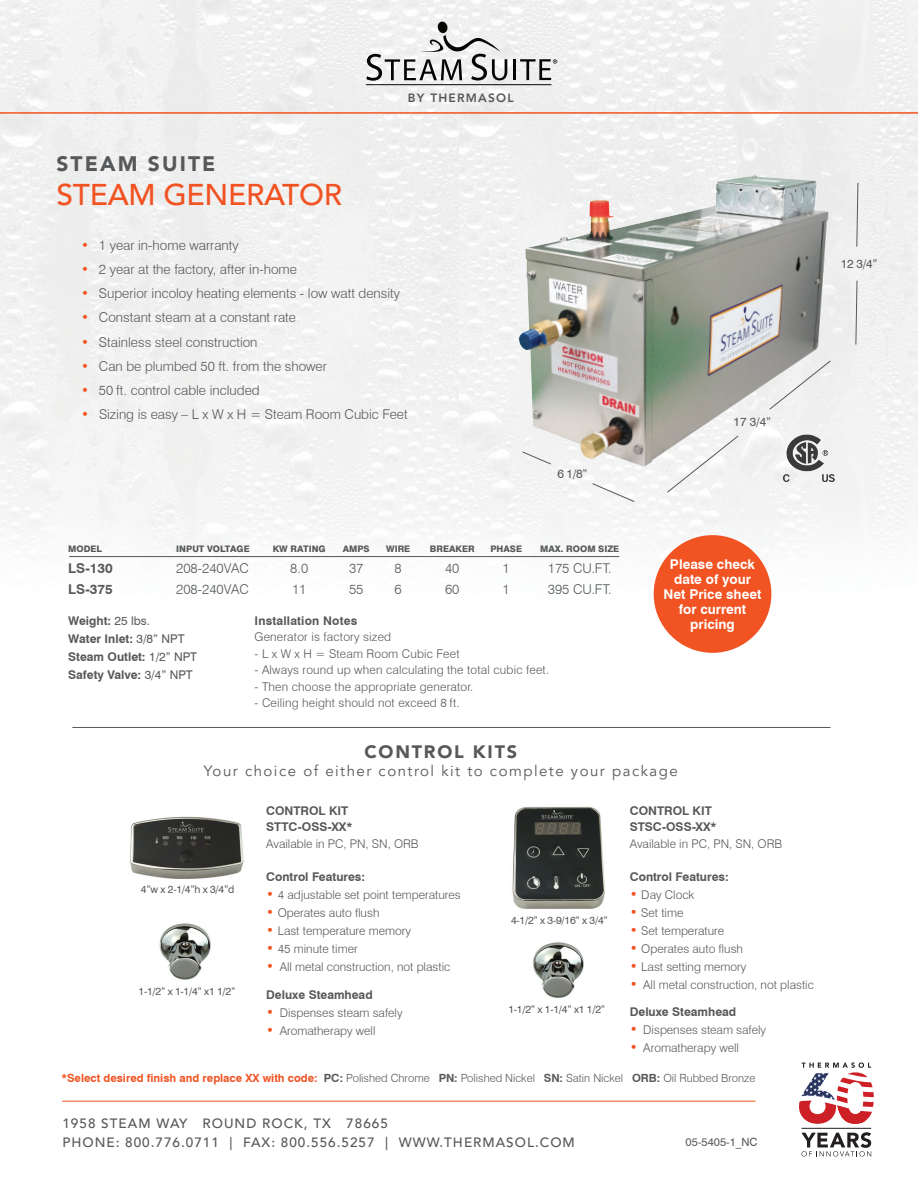
<style>
.page{position:relative;width:918px;height:1188px;background:#fff}
.page>*{position:absolute;margin:0;border:0;box-sizing:border-box;transform-origin:0 0}
.t1{font:500 30px "Avenir LT Pro";letter-spacing:-.01em;color:#f15322}
.t2{font:900 21px "Avenir LT Pro";letter-spacing:.1em;color:#57585a}
.t3{font:900 18px "Avenir LT Pro";letter-spacing:.1em;color:#57585a}
.t4{font:15px "Avenir LT Pro";letter-spacing:.1em;color:#57585a}
.Main_Bullet_Points{font:300 13.5px "Swiss 721 BT";color:#57585a}
.Mstr_Bottom_PG{font:500 13.5px "Avenir LT Pro";letter-spacing:.075em;color:#57585a}
.Mstr_Bottom_PG-2{font:300 13.5px "Swiss 721 BT";color:#57585a}
.Body{font:700 13.5px "Swiss 721 BT";color:#fff}
.Mstr_Bottom_PG-3{font:700 13.5px "Swiss 721 BT";color:#57585a}
.Bullet_Points{font:300 12px "Swiss 721 BT";color:#57585a}
.Bullet_Points-2{font:700 12px/18px "Swiss 721 BT";color:#57585a}
.t5{font:12px "Swiss 721 BT";color:#57585a}
.t6{font:800 12px "Avenir LT Pro";letter-spacing:.1em;color:#57585a}
.t7{font:300 11.25px "Swiss 721 BT";color:#57585a}
.t8{font:11.25px "Swiss 721 BT";color:#57585a}
.t9{font:10.5px "Swiss 721 BT";color:#57585a}
.Mstr_Bottom_PG-4{font:800 9px "Swiss 721 BT";color:#57585a}
.s1{color:#f15322}
.s2{font-weight:400}
.s3{font-size:13.5px;color:#f15322}
.s4{font-weight:700;color:#f15322}
.s5{font-weight:700}
</style>
<div class="page">
<img style="left:0;top:0;width:918px;height:653px">
<hr style="left:62px;top:1101px;width:693px;height:1px;background:#f15322">
<svg style="left:799px;top:1062px;width:75px;height:95px"></svg>
<hr style="left:0;top:112px;width:918px;height:2px;background:#f15322">
<img style="left:519px;top:175px;width:310px;height:292px">
<hr style="left:69px;top:556px;width:550px;height:1px;background:#57585a">
<hr style="left:366px;top:84px;width:185px;height:1px;background:#050504">
<svg style="left:366px;top:21px;width:141px;height:60px"></svg>
<hr style="left:514px;top:59px;width:2px;height:21px;background:#050504">
<svg style="left:520px;top:59px;width:37px;height:21px"></svg>
<hr style="left:72px;top:727px;width:759px;height:1px;background:#57585a">
<div style="left:654px;top:535px;width:117px;height:118px;background:#f15322;border-radius:50%"></div>
<img style="left:780px;top:434px;width:57px;height:48px">
<svg style="left:855px;top:280px;width:3px;height:65px"></svg>
<svg style="left:666px;top:435px;width:73px;height:58px"></svg>
<svg style="left:522px;top:451px;width:30px;height:14px"></svg>
<svg style="left:769px;top:360px;width:62px;height:50px"></svg>
<svg style="left:592px;top:483px;width:43px;height:20px"></svg>
<svg style="left:856px;top:182px;width:3px;height:65px"></svg>
<img style="left:130px;top:816px;width:114px;height:63px">
<img style="left:512px;top:806px;width:93px;height:103px">
<img style="left:533px;top:942px;width:51px;height:56px">
<img style="left:159px;top:923px;width:52px;height:57px">
<p class="t2" style="left:56px;top:151px;width:161px">STEAM SUITE</p>
<p class="t1" style="left:56px;top:177px;width:287px">STEAM GENERATOR</p>
<p class="t6" style="left:408px;top:91px;width:107px">BY THERMASOL</p>
<p class="Main_Bullet_Points" style="left:81px;top:237px;width:159px"><span class="s1">•</span> 1 year in-home warranty</p>
<p class="Main_Bullet_Points" style="left:81px;top:261px;width:218px"><span class="s1">•</span> 2 year at the factory, after in-home</p>
<p class="Main_Bullet_Points" style="left:81px;top:285px;width:321px"><span class="s1">•</span> Superior incoloy heating elements - low watt density</p>
<p class="Main_Bullet_Points" style="left:81px;top:309px;width:217px"><span class="s1">•</span> Constant steam at a constant rate</p>
<p class="Main_Bullet_Points" style="left:81px;top:334px;width:178px"><span class="s1">•</span> Stainless steel construction</p>
<p class="Main_Bullet_Points" style="left:81px;top:358px;width:247px"><span class="s1">•</span> Can be plumbed 50 ft. from the shower</p>
<p class="Main_Bullet_Points" style="left:81px;top:382px;width:180px"><span class="s1">•</span> 50 ft. control cable included</p>
<p class="Main_Bullet_Points" style="left:81px;top:406px;width:328px"><span class="s1">•</span> Sizing is easy – L x W x H = Steam Room Cubic Feet</p>
<p class="t5" style="left:557px;top:466px;width:32px">6 1/8”</p>
<p class="Mstr_Bottom_PG-4" style="left:68px;top:543px;width:35px">MODEL</p>
<p class="Mstr_Bottom_PG-4" style="left:176px;top:543px;width:75px">INPUT VOLTAGE</p>
<p class="Mstr_Bottom_PG-4" style="left:273px;top:543px;width:54px">KW RATING</p>
<p class="Mstr_Bottom_PG-4" style="left:343px;top:543px;width:29px">AMPS</p>
<p class="Mstr_Bottom_PG-4" style="left:386px;top:543px;width:26px">WIRE</p>
<p class="Mstr_Bottom_PG-4" style="left:430px;top:543px;width:46px">BREAKER</p>
<p class="Mstr_Bottom_PG-4" style="left:490px;top:543px;width:33px">PHASE</p>
<p class="Mstr_Bottom_PG-4" style="left:540px;top:543px;width:81px">MAX. ROOM SIZE</p>
<p class="Mstr_Bottom_PG-3" style="left:68px;top:560px;width:46px">LS-130</p>
<p class="Mstr_Bottom_PG-2" style="left:176px;top:560px;width:74px">208-240VAC</p>
<p class="Mstr_Bottom_PG-2" style="left:290px;top:560px;width:19px">8.0</p>
<p class="Mstr_Bottom_PG-2" style="left:349px;top:560px;width:16px">37</p>
<p class="Mstr_Bottom_PG-2" style="left:395px;top:560px;width:9px">8</p>
<p class="Mstr_Bottom_PG-2" style="left:445px;top:560px;width:16px">40</p>
<p class="Mstr_Bottom_PG-2" style="left:503px;top:560px;width:9px">1</p>
<p class="Mstr_Bottom_PG-2" style="left:548px;top:560px;width:65px">175 CU.FT.</p>
<p class="Mstr_Bottom_PG-3" style="left:68px;top:581px;width:46px">LS-375</p>
<p class="Mstr_Bottom_PG-2" style="left:176px;top:581px;width:74px">208-240VAC</p>
<p class="Mstr_Bottom_PG-2" style="left:292px;top:581px;width:16px">11</p>
<p class="Mstr_Bottom_PG-2" style="left:349px;top:581px;width:16px">55</p>
<p class="Mstr_Bottom_PG-2" style="left:395px;top:581px;width:9px">6</p>
<p class="Mstr_Bottom_PG-2" style="left:445px;top:581px;width:16px">60</p>
<p class="Mstr_Bottom_PG-2" style="left:503px;top:581px;width:9px">1</p>
<p class="Mstr_Bottom_PG-2" style="left:548px;top:581px;width:65px">395 CU.FT.</p>
<p class="Bullet_Points-2" style="left:255px;top:611px;width:104px">Installation Notes</p>
<p class="Bullet_Points" style="left:255px;top:630px;width:138px">Generator is factory sized</p>
<p class="Bullet_Points" style="left:255px;top:646px;width:207px">- L x W x H = Steam Room Cubic Feet</p>
<p class="Bullet_Points" style="left:255px;top:663px;width:296px">- Always round up when calculating the total cubic feet.</p>
<p class="Bullet_Points" style="left:255px;top:679px;width:220px">- Then choose the appropriate generator.</p>
<p class="Bullet_Points" style="left:255px;top:696px;width:207px">- Ceiling height should not exceed 8 ft.</p>
<p class="Bullet_Points-2" style="left:68px;top:611px;width:83px">Weight: <span class="s2">25 lbs.</span></p>
<p class="Bullet_Points-2" style="left:68px;top:629px;width:118px">Water Inlet: <span class="s2">3/8” NPT</span></p>
<p class="Bullet_Points-2" style="left:68px;top:647px;width:130px">Steam Outlet: <span class="s2">1/2” NPT<br></span>Safety Valve: <span class="s2">3/4” NPT</span></p>
<p class="t5" style="left:734px;top:415px;width:39px">17 3/4”</p>
<p class="Body" style="left:670px;top:556px;width:87px">Please check</p>
<p class="Body" style="left:674px;top:571px;width:78px">date of your</p>
<p class="Body" style="left:664px;top:586px;width:99px">Net Price sheet</p>
<p class="Body" style="left:679px;top:601px;width:69px">for current</p>
<p class="Body" style="left:690px;top:616px;width:46px">pricing</p>
<p class="t3" style="left:364px;top:740px;width:154px">CONTROL KITS</p>
<p class="t4" style="left:204px;top:762px;width:475px">Your choice of either control kit to complete your package</p>
<p class="t9" style="left:141px;top:883px;width:95px">4”w x 2-1/4”h x 3/4”d</p>
<p class="t9" style="left:139px;top:985px;width:98px">1-1/2” x 1-1/4” x1 1/2”</p>
<p class="Bullet_Points-2" style="left:266px;top:802px;width:84px">CONTROL KIT</p>
<p class="Bullet_Points-2" style="left:266px;top:818px;width:88px">STTC-OSS-XX*</p>
<p class="Bullet_Points" style="left:266px;top:836px;width:154px">Available in PC, PN, SN, ORB</p>
<p class="Bullet_Points-2" style="left:266px;top:868px;width:100px">Control Features:</p>
<p class="Bullet_Points" style="left:266px;top:887px;width:196px"><span class="s3">•</span> 4 adjustable set point temperatures</p>
<p class="Bullet_Points" style="left:266px;top:905px;width:115px"><span class="s3">•</span> Operates auto flush</p>
<p class="Bullet_Points" style="left:266px;top:923px;width:146px"><span class="s3">•</span> Last temperature memory</p>
<p class="Bullet_Points" style="left:266px;top:941px;width:93px"><span class="s3">•</span> 45 minute timer</p>
<p class="Bullet_Points" style="left:266px;top:959px;width:186px"><span class="s3">•</span> All metal construction, not plastic</p>
<p class="Bullet_Points-2" style="left:266px;top:986px;width:108px">Deluxe Steamhead</p>
<p class="Bullet_Points" style="left:266px;top:1006px;width:138px"><span class="s3">•</span> Dispenses steam safely</p>
<p class="Bullet_Points" style="left:266px;top:1024px;width:111px"><span class="s3">•</span> Aromatherapy well</p>
<p class="t9" style="left:511px;top:914px;width:98px">4-1/2” x 3-9/16” x 3/4”</p>
<p class="t9" style="left:508px;top:1003px;width:98px">1-1/2” x 1-1/4” x1 1/2”</p>
<p class="Bullet_Points-2" style="left:630px;top:802px;width:84px">CONTROL KIT</p>
<p class="Bullet_Points-2" style="left:630px;top:818px;width:88px">STSC-OSS-XX*</p>
<p class="Bullet_Points" style="left:630px;top:836px;width:154px">Available in PC, PN, SN, ORB</p>
<p class="Bullet_Points-2" style="left:630px;top:868px;width:100px">Control Features:</p>
<p class="Bullet_Points" style="left:630px;top:887px;width:66px"><span class="s3">•</span> Day Clock</p>
<p class="Bullet_Points" style="left:630px;top:905px;width:55px"><span class="s3">•</span> Set time</p>
<p class="Bullet_Points" style="left:630px;top:923px;width:96px"><span class="s3">•</span> Set temperature</p>
<p class="Bullet_Points" style="left:630px;top:941px;width:115px"><span class="s3">•</span> Operates auto flush</p>
<p class="Bullet_Points" style="left:630px;top:959px;width:118px"><span class="s3">•</span> Last setting memory</p>
<p class="Bullet_Points" style="left:630px;top:977px;width:186px"><span class="s3">•</span> All metal construction, not plastic</p>
<p class="Bullet_Points-2" style="left:630px;top:1003px;width:108px">Deluxe Steamhead</p>
<p class="Bullet_Points" style="left:630px;top:1023px;width:138px"><span class="s3">•</span> Dispenses steam safely</p>
<p class="Bullet_Points" style="left:630px;top:1041px;width:111px"><span class="s3">•</span> Aromatherapy well</p>
<p class="t7" style="left:62px;top:1071px;width:695px"><span class="s4">*Select desired finish and replace XX with code:</span> <span class="s5">PC:</span> Polished Chrome <span class="s5">PN:</span> Polished Nickel <span class="s5">SN:</span> Satin Nickel <span class="s5">ORB:</span> Oil Rubbed Bronze</p>
<p class="Mstr_Bottom_PG" style="left:62px;top:1115px;width:327px">1958 STEAM WAY ROUND ROCK, TX 78665</p>
<p class="Mstr_Bottom_PG" style="left:62px;top:1135px;width:514px">PHONE: 800.776.0711 | FAX: 800.556.5257 | WWW.THERMASOL.COM</p>
<p class="t8" style="left:686px;top:1136px;width:74px">05-5405-1_NC</p>
<p class="t5" style="left:841px;top:256px;width:38px">12 3/4”</p>
</div>
